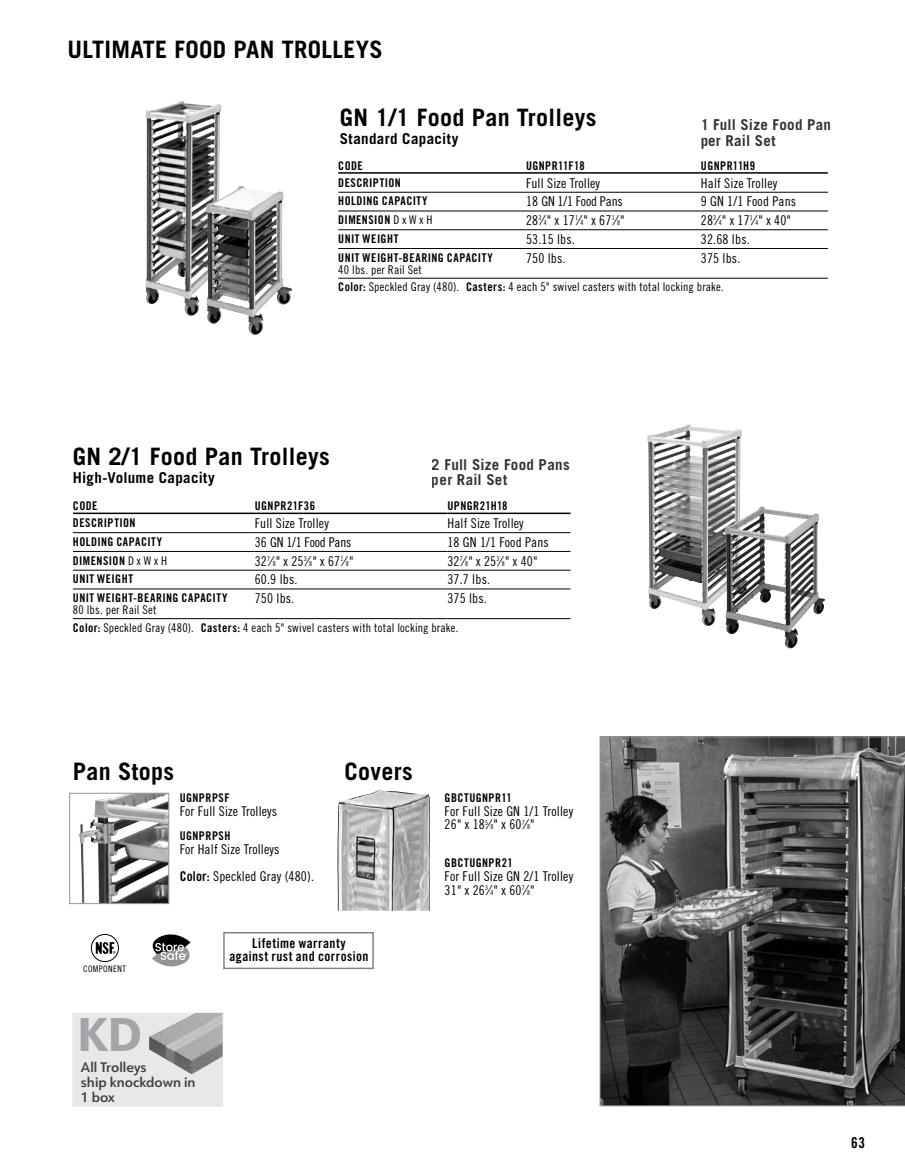
<style>
.page{position:relative;width:905px;height:1175px;background:#fff}
.page>*{position:absolute;margin:0;border:0;box-sizing:border-box;transform-origin:0 0}
.t1{font:800 46.2px "URW Form";color:#a3a5a8}
.t2{font:700 24px "Trade Gothic LT Std";letter-spacing:.015em;color:#000}
.t3{font:700 15px/15px "Trade Gothic LT Std";letter-spacing:.02em;color:#000}
.t4{font:15px "Trade Gothic LT Std Bd Cn 20";color:#000}
.t5{font:13.5px/13.5px "Trade Gothic LT Std Cn 18";letter-spacing:.015em;color:#000}
.t6{font:13.5px/13.5px "Trade Gothic LT Std Bd Cn 20";letter-spacing:.035em;color:#000;text-align:center}
.t7{font:13.5px "Trade Gothic LT Std Cn 18";letter-spacing:-.01em;color:#000}
.t8{font:600 13.5px/15px "URW Form";color:#414042}
.t9{font:12px "Trade Gothic LT Std Bd Cn 20";letter-spacing:.035em;color:#000}
.t10{font:12px "Trade Gothic LT Std Cn 18";letter-spacing:.02em;color:#000}
.t11{font:9px "Trade Gothic LT Std Cn 18";letter-spacing:.045em;color:#000}
.s1{font-family:"Trade Gothic LT Std Cn 18"}
.s2{font-size:6.75px}
.s3{font-family:"Trade Gothic LT Std Bd Cn 20"}
</style>
<div class="page">
<img style="left:145px;top:101px;width:77px;height:215px">
<img style="left:205px;top:186px;width:87px;height:149px">
<img style="left:647px;top:424px;width:95px;height:202px">
<img style="left:723px;top:506px;width:102px;height:143px">
<img style="left:79px;top:795px;width:88px;height:107px">
<div style="left:69px;top:793px;width:100px;height:111px;border:1px solid #939598"></div>
<img style="left:337px;top:790px;width:93px;height:120px">
<hr style="left:338px;top:192px;width:188px;height:1px;background:#000">
<hr style="left:338px;top:211px;width:188px;height:1px;background:#000">
<hr style="left:338px;top:229px;width:188px;height:1px;background:#000">
<hr style="left:526px;top:229px;width:175px;height:1px;background:#000">
<hr style="left:701px;top:229px;width:126px;height:1px;background:#000">
<hr style="left:526px;top:192px;width:175px;height:1px;background:#000">
<hr style="left:701px;top:192px;width:126px;height:1px;background:#000">
<hr style="left:526px;top:211px;width:175px;height:1px;background:#000">
<hr style="left:701px;top:211px;width:126px;height:1px;background:#000">
<hr style="left:338px;top:248px;width:188px;height:1px;background:#000">
<hr style="left:526px;top:248px;width:175px;height:1px;background:#000">
<hr style="left:701px;top:248px;width:126px;height:1px;background:#000">
<hr style="left:338px;top:278px;width:188px;height:1px;background:#000">
<hr style="left:526px;top:278px;width:175px;height:1px;background:#000">
<hr style="left:701px;top:278px;width:126px;height:1px;background:#000">
<hr style="left:338px;top:172px;width:188px;height:2px;background:#000">
<hr style="left:526px;top:172px;width:175px;height:2px;background:#000">
<hr style="left:701px;top:172px;width:126px;height:2px;background:#000">
<hr style="left:73px;top:532px;width:182px;height:1px;background:#000">
<hr style="left:73px;top:551px;width:182px;height:1px;background:#000">
<hr style="left:73px;top:570px;width:182px;height:1px;background:#000">
<hr style="left:255px;top:570px;width:192px;height:1px;background:#000">
<hr style="left:447px;top:570px;width:123px;height:1px;background:#000">
<hr style="left:255px;top:532px;width:192px;height:1px;background:#000">
<hr style="left:447px;top:532px;width:123px;height:1px;background:#000">
<hr style="left:255px;top:551px;width:192px;height:1px;background:#000">
<hr style="left:447px;top:551px;width:123px;height:1px;background:#000">
<hr style="left:73px;top:588px;width:182px;height:1px;background:#000">
<hr style="left:255px;top:588px;width:192px;height:1px;background:#000">
<hr style="left:447px;top:588px;width:123px;height:1px;background:#000">
<hr style="left:73px;top:618px;width:182px;height:1px;background:#000">
<hr style="left:255px;top:618px;width:192px;height:1px;background:#000">
<hr style="left:447px;top:618px;width:123px;height:1px;background:#000">
<hr style="left:73px;top:512px;width:182px;height:2px;background:#000">
<hr style="left:255px;top:512px;width:192px;height:2px;background:#000">
<hr style="left:447px;top:512px;width:123px;height:2px;background:#000">
<div style="left:69px;top:1008px;width:158px;height:102px;background:#e7e8e9;border:4px solid #fff"></div>
<img style="left:149px;top:1013px;width:73px;height:61px">
<svg style="left:91px;top:934px;width:28px;height:28px"></svg>
<div style="left:223px;top:932px;width:151px;height:37px;border:2px solid #808285"></div>
<svg style="left:599px;top:736px;width:305px;height:370px"></svg>
<svg style="left:152px;top:934px;width:39px;height:33px"></svg>
<h2 class="t2" style="left:68px;top:35px;width:317px">ULTIMATE FOOD PAN TROLLEYS</h2>
<h2 class="t2" style="left:340px;top:102px;width:258px">GN 1/1 Food Pan Trolleys</h2>
<p class="t3" style="left:340px;top:131px;width:120px">Standard Capacity</p>
<p class="t3" style="left:700px;top:117px;width:132px">1 Full Size Food Pan per Rail Set</p>
<p class="t9" style="left:338px;top:158px;width:26px">CODE</p>
<p class="t9" style="left:526px;top:158px;width:60px">UGNPR11F18</p>
<p class="t9" style="left:701px;top:158px;width:56px">UGNPR11H9</p>
<p class="t9" style="left:338px;top:175px;width:64px">DESCRIPTION</p>
<p class="t5" style="left:526px;top:176px;width:76px">Full Size Trolley</p>
<p class="t5" style="left:701px;top:176px;width:78px">Half Size Trolley</p>
<p class="t9" style="left:338px;top:194px;width:91px">HOLDING CAPACITY</p>
<p class="t7" style="left:526px;top:194px;width:98px">18 GN 1/1 Food Pans</p>
<p class="t5" style="left:701px;top:195px;width:97px">9 GN 1/1 Food Pans</p>
<p class="t9" style="left:338px;top:213px;width:96px">DIMENSION <span class="s1">D x W x H</span></p>
<p class="t5" style="left:526px;top:213px;width:100px">28<sup>3</sup>⁄<span class="s2">4</span>" x 17<sup>1</sup>⁄<span class="s2">4</span>" x 67<sup>1</sup>⁄<span class="s2">8</span>"</p>
<p class="t5" style="left:701px;top:213px;width:92px">28<sup>3</sup>⁄<span class="s2">4</span>" x 17<sup>1</sup>⁄<span class="s2">4</span>" x 40"</p>
<p class="t9" style="left:338px;top:231px;width:62px">UNIT WEIGHT</p>
<p class="t5" style="left:526px;top:232px;width:50px">53.15 lbs.</p>
<p class="t5" style="left:701px;top:232px;width:50px">32.68 lbs.</p>
<p class="t9" style="left:338px;top:250px;width:156px">UNIT WEIGHT-BEARING CAPACITY</p>
<p class="t10" style="left:338px;top:262px;width:85px">40 lbs. per Rail Set</p>
<p class="t5" style="left:526px;top:251px;width:41px">750 lbs.</p>
<p class="t5" style="left:701px;top:251px;width:41px">375 lbs.</p>
<p class="t10" style="left:338px;top:280px;width:387px"><span class="s3">Color:</span> Speckled Gray (480). <span class="s3">Casters:</span> 4 each 5" swivel casters with total locking brake.</p>
<h2 class="t2" style="left:73px;top:441px;width:258px">GN 2/1 Food Pan Trolleys</h2>
<p class="t3" style="left:73px;top:469px;width:143px">High-Volume Capacity</p>
<p class="t3" style="left:431px;top:456px;width:139px">2 Full Size Food Pans per Rail Set</p>
<p class="t9" style="left:73px;top:499px;width:26px">CODE</p>
<p class="t9" style="left:255px;top:499px;width:62px">UGNPR21F36</p>
<p class="t9" style="left:447px;top:499px;width:62px">UPNGR21H18</p>
<p class="t9" style="left:73px;top:515px;width:64px">DESCRIPTION</p>
<p class="t5" style="left:255px;top:516px;width:76px">Full Size Trolley</p>
<p class="t5" style="left:447px;top:516px;width:78px">Half Size Trolley</p>
<p class="t9" style="left:73px;top:534px;width:91px">HOLDING CAPACITY</p>
<p class="t7" style="left:255px;top:534px;width:98px">36 GN 1/1 Food Pans</p>
<p class="t5" style="left:447px;top:535px;width:103px">18 GN 1/1 Food Pans</p>
<p class="t9" style="left:73px;top:553px;width:96px">DIMENSION <span class="s1">D x W x H</span></p>
<p class="t5" style="left:255px;top:554px;width:100px">32<sup>7</sup>⁄<span class="s2">8</span>" x 25<sup>3</sup>⁄<span class="s2">8</span>" x 67<sup>1</sup>⁄<span class="s2">8</span>"</p>
<p class="t5" style="left:447px;top:554px;width:92px">32<sup>7</sup>⁄<span class="s2">8</span>" x 25<sup>3</sup>⁄<span class="s2">8</span>" x 40"</p>
<p class="t9" style="left:73px;top:572px;width:62px">UNIT WEIGHT</p>
<p class="t5" style="left:255px;top:573px;width:44px">60.9 lbs.</p>
<p class="t5" style="left:447px;top:573px;width:44px">37.7 lbs.</p>
<p class="t9" style="left:73px;top:590px;width:156px">UNIT WEIGHT-BEARING CAPACITY</p>
<p class="t10" style="left:73px;top:602px;width:85px">80 lbs. per Rail Set</p>
<p class="t5" style="left:255px;top:591px;width:41px">750 lbs.</p>
<p class="t5" style="left:447px;top:591px;width:41px">375 lbs.</p>
<p class="t10" style="left:73px;top:620px;width:387px"><span class="s3">Color:</span> Speckled Gray (480). <span class="s3">Casters:</span> 4 each 5" swivel casters with total locking brake.</p>
<h2 class="t2" style="left:73px;top:756px;width:103px">Pan Stops</h2>
<h2 class="t2" style="left:344px;top:756px;width:70px">Covers</h2>
<p class="t9" style="left:180px;top:790px;width:52px">UGNPRPSF</p>
<p class="t5" style="left:180px;top:804px;width:99px">For Full Size Trolleys</p>
<p class="t11" style="left:83px;top:963px;width:44px">COMPONENT</p>
<p class="t9" style="left:180px;top:828px;width:52px">UGNPRPSH</p>
<p class="t5" style="left:180px;top:835px;width:136px;line-height:27px">For Half Size Trolleys<br><span class="s3">Color:</span> Speckled Gray (480).</p>
<p class="t6" style="left:229px;top:936px;width:141px">Lifetime warranty<br>against rust and corrosion</p>
<h1 class="t1" style="left:78px;top:1001px;width:66px">KD</h1>
<p class="t8" style="left:81px;top:1060px;width:116px">All Trolleys<br>ship knockdown in<br>1 box</p>
<p class="t9" style="left:444px;top:790px;width:69px">GBCTUGNPR11</p>
<p class="t5" style="left:444px;top:804px;width:130px">For Full Size GN 1/1 Trolley<br>26" x 18<sup>5</sup>⁄<span class="s2">8</span>" x 60<sup>7</sup>⁄<span class="s2">8</span>"</p>
<p class="t9" style="left:444px;top:856px;width:70px">GBCTUGNPR21</p>
<p class="t5" style="left:444px;top:869px;width:130px">For Full Size GN 2/1 Trolley<br>31" x 26<sup>3</sup>⁄<span class="s2">4</span>" x 60<sup>7</sup>⁄<span class="s2">8</span>"</p>
<p class="t4" style="left:851px;top:1133px;width:15px">63</p>
</div>
